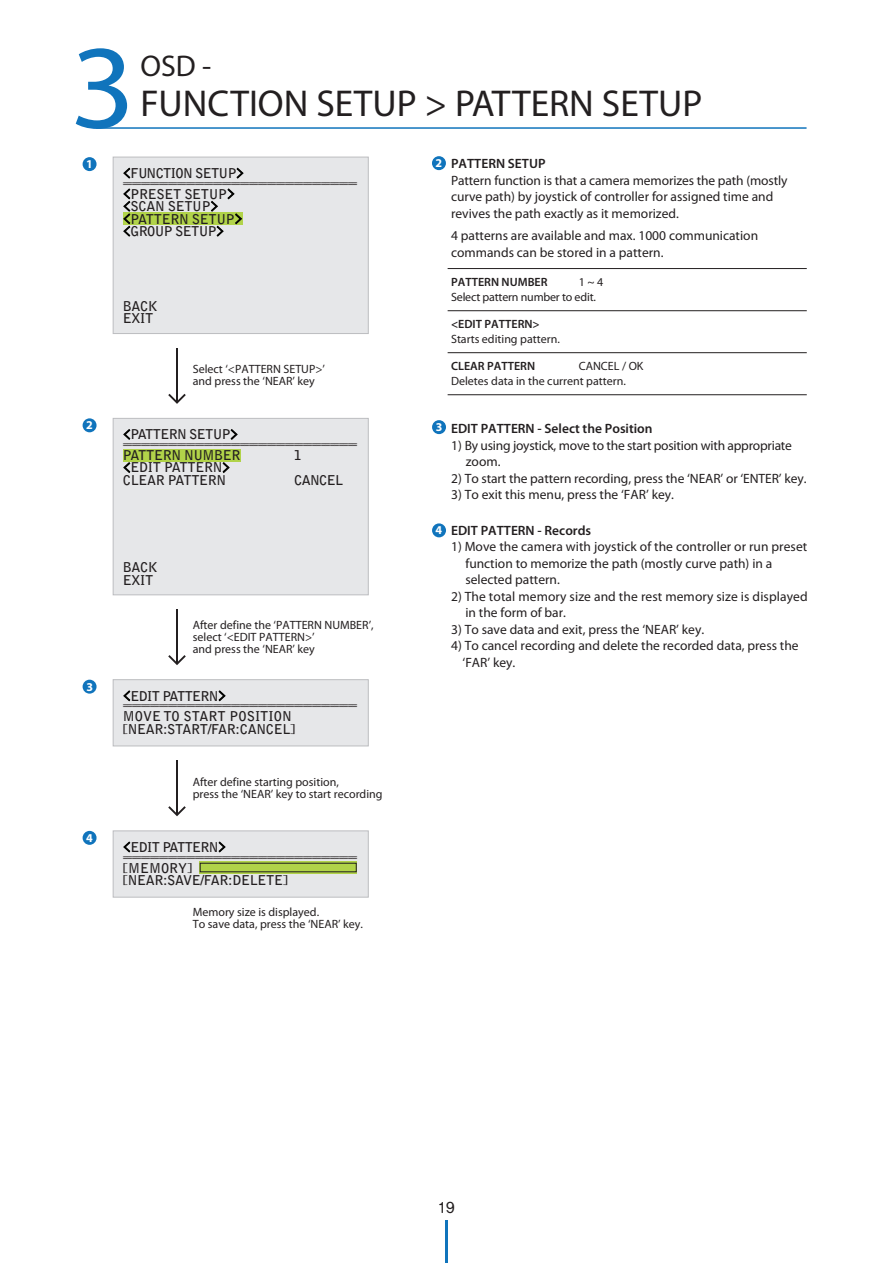
<style>
.page{position:relative;width:893px;height:1263px;background:#fff}
.page>*{position:absolute;margin:0;border:0;box-sizing:border-box;transform-origin:0 0}
.t1{font:120px "Myriad Pro";color:#1074bc;scale:1.05 1}
.t2{font:37.5px "Myriad Pro";color:#231f20}
.t3{font:30px "Myriad Pro";color:#231f20}
.t4{font:15px "YDIYGO330";color:#231f20}
.t5{font:13.5px/16.5px "Myriad Pro";color:#231f20}
.t6{font:700 13.5px/12.5px "Bell Gothic Std";letter-spacing:-.025em;color:#231f20}
.t7{font:700 13.5px "Bell Gothic Std";letter-spacing:-.05em;color:#231f20}
.t8{font:600 13.5px "Myriad Pro";color:#231f20}
.t9{font:12px/12px "Myriad Pro";color:#231f20}
.t10{font:700 12px "Myriad Pro";color:#fff}
.t11{font:700 9px "Bell Gothic Std";color:#231f20}
.s1{font-family:"Letter Gothic Std"}
.s2{font-weight:700;font-size:12px;color:#fff}
.s3{font-weight:600}
</style>
<div class="page">
<hr style="left:445px;top:1220px;width:2px;height:43px;background:#1074bc">
<div style="left:83px;top:157px;width:14px;height:14px;background:#1074bc;border-radius:50%"></div>
<div style="left:83px;top:418px;width:14px;height:14px;background:#1074bc;border-radius:50%"></div>
<div style="left:113px;top:157px;width:255px;height:177px;background:#e6e7e9;border:1px solid #bcbdc0"></div>
<div style="left:123px;top:213px;width:119px;height:12px;background:#b1d349"></div>
<svg style="left:124px;top:168px;width:6px;height:10px"></svg>
<svg style="left:237px;top:168px;width:6px;height:10px"></svg>
<svg style="left:228px;top:189px;width:6px;height:10px"></svg>
<svg style="left:211px;top:201px;width:7px;height:10px"></svg>
<svg style="left:235px;top:214px;width:7px;height:10px"></svg>
<svg style="left:124px;top:189px;width:6px;height:47px"></svg>
<svg style="left:217px;top:226px;width:6px;height:10px"></svg>
<div style="left:113px;top:418px;width:255px;height:177px;background:#e6e7e9;border:1px solid #bcbdc0"></div>
<div style="left:123px;top:449px;width:118px;height:12px;background:#b1d349"></div>
<svg style="left:124px;top:429px;width:6px;height:11px"></svg>
<svg style="left:231px;top:429px;width:6px;height:11px"></svg>
<svg style="left:124px;top:462px;width:6px;height:11px"></svg>
<svg style="left:223px;top:462px;width:6px;height:11px"></svg>
<hr style="left:96px;top:127px;width:710px;height:2px;background:#1074bc">
<svg style="left:168px;top:394px;width:18px;height:10px"></svg>
<hr style="left:176px;top:348px;width:2px;height:54px;background:#231f20">
<div style="left:432px;top:420px;width:14px;height:14px;background:#1074bc;border-radius:50%"></div>
<div style="left:432px;top:523px;width:14px;height:14px;background:#1074bc;border-radius:50%"></div>
<div style="left:432px;top:156px;width:14px;height:14px;background:#1074bc;border-radius:50%"></div>
<hr style="left:448px;top:268px;width:359px;height:1px;background:#231f20">
<hr style="left:448px;top:394px;width:359px;height:1px;background:#231f20">
<hr style="left:448px;top:310px;width:359px;height:1px;background:#231f20">
<hr style="left:448px;top:352px;width:359px;height:1px;background:#231f20">
<div style="left:113px;top:679px;width:255px;height:67px;background:#e6e7e9;border:1px solid #bcbdc0"></div>
<svg style="left:124px;top:691px;width:6px;height:10px"></svg>
<svg style="left:219px;top:691px;width:6px;height:10px"></svg>
<svg style="left:168px;top:655px;width:18px;height:10px"></svg>
<hr style="left:176px;top:609px;width:2px;height:54px;background:#231f20">
<svg style="left:168px;top:806px;width:18px;height:10px"></svg>
<hr style="left:176px;top:760px;width:2px;height:54px;background:#231f20">
<div style="left:83px;top:680px;width:14px;height:14px;background:#1074bc;border-radius:50%"></div>
<div style="left:113px;top:831px;width:255px;height:66px;background:#e6e7e9;border:1px solid #bcbdc0"></div>
<div style="left:83px;top:831px;width:14px;height:14px;background:#1074bc;border-radius:50%"></div>
<div style="left:199px;top:861px;width:158px;height:13px;background:#879e3c"></div>
<svg style="left:124px;top:842px;width:6px;height:10px"></svg>
<svg style="left:219px;top:842px;width:6px;height:10px"></svg>
<div style="left:200px;top:863px;width:156px;height:9px;background:#b1d349;border:1px solid #231f20"></div>
<p class="t1" style="left:70px;top:13px;width:63px">3</p>
<p class="t3" style="left:140px;top:48px;width:73px">OSD -</p>
<p class="t2" style="left:140px;top:80px;width:563px">FUNCTION SETUP &gt; PATTERN SETUP</p>
<p class="t10" style="left:86px;top:156px;width:8px">1</p>
<p class="t10" style="left:86px;top:417px;width:8px">2</p>
<p class="t7" style="left:123px;top:165px;width:123px"><span class="s1">&lt;</span>FUNCTION SETUP<span class="s1">&gt;</span></p>
<p class="t11" style="left:123px;top:177px;width:236px">====================================================</p>
<p class="t6" style="left:123px;top:188px;width:121px"><span class="s1">&lt;</span>PRESET SETUP<span class="s1">&gt; &lt;</span>SCAN SETUP<span class="s1">&gt; &lt;</span>PATTERN SETUP<span class="s1">&gt; &lt;</span>GROUP SETUP<span class="s1">&gt;</span></p>
<p class="t6" style="left:123px;top:300px;width:36px">BACK<br>EXIT</p>
<p class="t9" style="left:193px;top:363px;width:134px">Select ‘&lt;PATTERN SETUP&gt;’ and press the ‘NEAR’ key</p>
<p class="t7" style="left:123px;top:426px;width:117px"><span class="s1">&lt;</span>PATTERN SETUP<span class="s1">&gt;</span></p>
<p class="t11" style="left:123px;top:438px;width:236px">====================================================</p>
<p class="t6" style="left:123px;top:449px;width:119px">PATTERN NUMBER <span class="s1">&lt;</span>EDIT PATTERN<span class="s1">&gt;<br></span>CLEAR PATTERN</p>
<p class="t6" style="left:294px;top:443px;width:51px;line-height:24.9px">1<br>CANCEL</p>
<p class="t10" style="left:87px;top:679px;width:8px">3</p>
<p class="t10" style="left:86px;top:830px;width:8px">4</p>
<p class="t6" style="left:123px;top:561px;width:36px">BACK<br>EXIT</p>
<p class="t9" style="left:193px;top:618px;width:182px">After define the ‘PATTERN NUMBER’, select ‘&lt;EDIT PATTERN&gt;’<br>and press the ‘NEAR’ key</p>
<p class="t7" style="left:123px;top:688px;width:105px"><span class="s1">&lt;</span>EDIT PATTERN<span class="s1">&gt;</span></p>
<p class="t11" style="left:123px;top:700px;width:236px">====================================================</p>
<p class="t6" style="left:123px;top:710px;width:174px">MOVE TO START POSITION [NEAR:START/FAR:CANCEL]</p>
<p class="t9" style="left:193px;top:776px;width:191px">After define starting position,<br>press the ‘NEAR’ key to start recording</p>
<p class="t7" style="left:123px;top:839px;width:105px"><span class="s1">&lt;</span>EDIT PATTERN<span class="s1">&gt;</span></p>
<p class="t11" style="left:123px;top:851px;width:236px">====================================================</p>
<p class="t6" style="left:123px;top:861px;width:167px">[MEMORY] [NEAR:SAVE/FAR:DELETE]</p>
<p class="t9" style="left:193px;top:906px;width:172px">Memory size is displayed.<br>To save data, press the ‘NEAR’ key.</p>
<p class="t5" style="left:451px;top:155px;width:338px;text-indent:-15px"><span class="s2">2</span> <span class="s3">PATTERN SETUP<br></span>Pattern function is that a camera memorizes the path (mostly curve path) by joystick of controller for assigned time and revives the path exactly as it memorized.</p>
<p class="t5" style="left:451px;top:227px;width:309px">4 patterns are available and max. 1000 communication commands can be stored in a pattern.</p>
<p class="t9" style="left:451px;top:274px;width:146px;line-height:15px"><span class="s3">PATTERN NUMBER<br></span>Select pattern number to edit.</p>
<p class="t9" style="left:451px;top:316px;width:110px;line-height:15px"><span class="s3">&lt;EDIT PATTERN&gt;<br></span>Starts editing pattern.</p>
<p class="t9" style="left:451px;top:358px;width:176px;line-height:15px"><span class="s3">CLEAR PATTERN<br></span>Deletes data in the current pattern.</p>
<p class="t9" style="left:579px;top:276px;width:26px">1 ~ 4</p>
<p class="t9" style="left:579px;top:360px;width:66px">CANCEL / OK</p>
<p class="t10" style="left:436px;top:419px;width:8px">3</p>
<p class="t10" style="left:435px;top:522px;width:8px">4</p>
<p class="t8" style="left:451px;top:420px;width:203px">EDIT PATTERN - Select the Position</p>
<p class="t5" style="left:466px;top:437px;width:328px;text-indent:-15px">1) By using joystick, move to the start position with appropriate zoom.</p>
<p class="t5" style="left:451px;top:470px;width:357px">2) To start the pattern recording, press the ‘NEAR’ or ‘ENTER’ key.</p>
<p class="t5" style="left:451px;top:486px;width:224px">3) To exit this menu, press the ‘FAR’ key.</p>
<p class="t8" style="left:451px;top:522px;width:142px">EDIT PATTERN - Records</p>
<p class="t5" style="left:465px;top:538px;width:343px;text-indent:-14px">1) Move the camera with joystick of the controller or run preset function to memorize the path (mostly curve path) in a selected pattern.</p>
<p class="t5" style="left:465px;top:588px;width:344px;text-indent:-14px">2) The total memory size and the rest memory size is displayed in the form of bar.</p>
<p class="t5" style="left:451px;top:621px;width:255px">3) To save data and exit, press the ‘NEAR’ key.</p>
<p class="t5" style="left:463px;top:637px;width:338px;text-indent:-11px">4) To cancel recording and delete the recorded data, press the ‘FAR’ key.</p>
<p class="t4" style="left:438px;top:1199px;width:18px">19</p>
</div>
